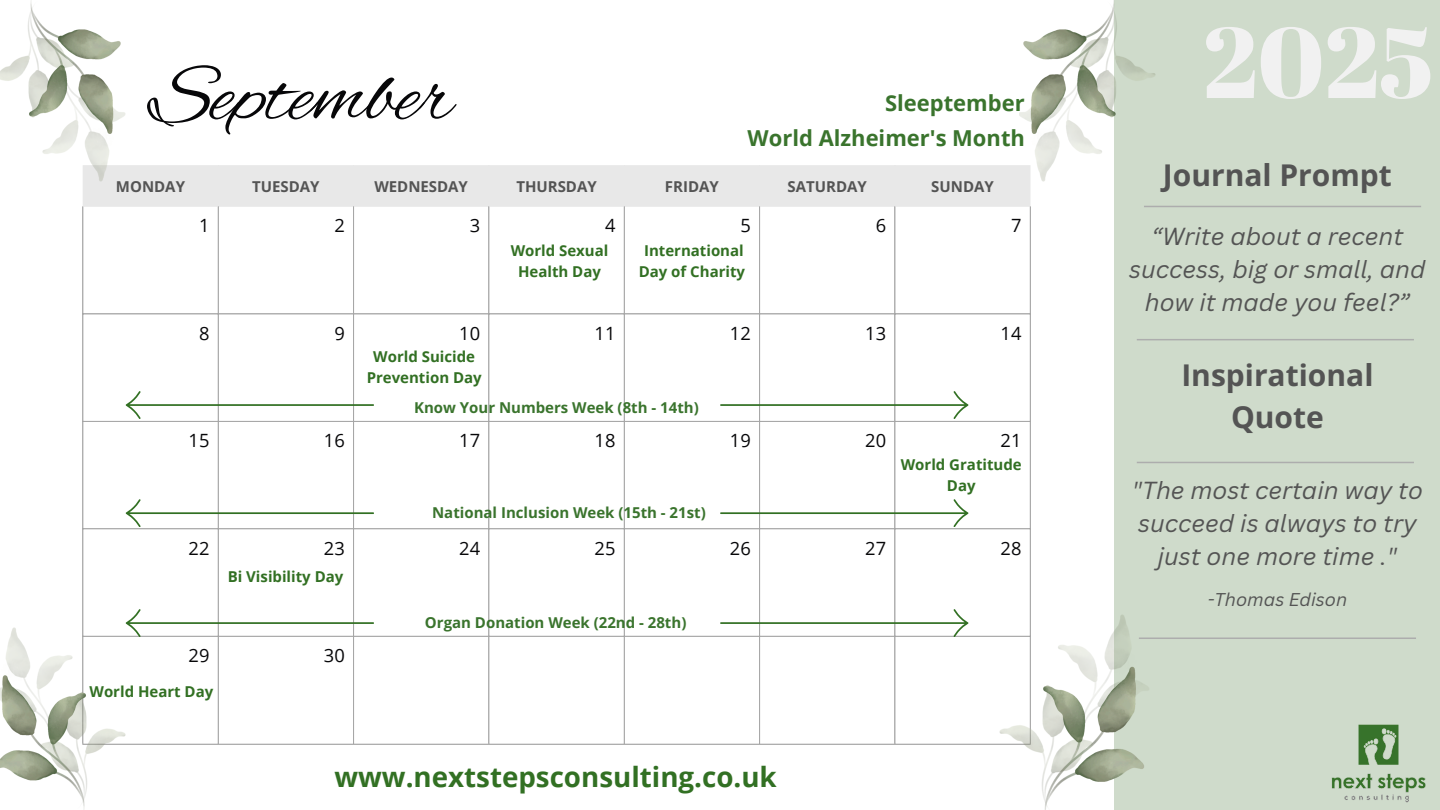
<style>
.page{position:relative;width:1440px;height:810px;background:#fff}
.page>*{position:absolute;margin:0;border:0;box-sizing:border-box;transform-origin:0 0}
.t1{font:100px "Abril Fatface";color:#f1f1f1}
.t2{font:85px "Alex Brush";color:#070709}
.t3{font:700 30px/42px "Open Sans";color:#545454;text-align:center}
.t4{font:700 27.7px "Open Sans";color:#327023}
.t5{font:italic 24px/33px "Canva Sans";color:#545454;text-align:center}
.t6{font:700 22px "Open Sans";color:#3a742d}
.t7{font:18.3px "Open Sans";color:#070709}
.t8{font:italic 18px "Canva Sans";color:#545454}
.t9{font:700 15px/21px "Open Sans";color:#327023;text-align:center}
.t10{font:700 15px "Open Sans";color:#3a742d}
.t11{font:700 15px "Open Sans";color:#545454}
</style>
<div class="page">
<div style="left:1115px;top:0;width:325px;height:810px;background:#cfdbcb"></div>
<img style="left:1331px;top:724px;width:95px;height:79px">
<div style="left:83px;top:165px;width:947px;height:42px;background:#e8e8e8"></div>
<hr style="left:82px;top:207px;width:1px;height:537px;background:#a6a6a6">
<hr style="left:218px;top:207px;width:1px;height:537px;background:#a6a6a6">
<hr style="left:353px;top:207px;width:1px;height:537px;background:#a6a6a6">
<hr style="left:489px;top:207px;width:1px;height:537px;background:#a6a6a6">
<hr style="left:624px;top:207px;width:1px;height:537px;background:#a6a6a6">
<hr style="left:759px;top:207px;width:1px;height:537px;background:#a6a6a6">
<hr style="left:895px;top:207px;width:1px;height:537px;background:#a6a6a6">
<hr style="left:1030px;top:207px;width:1px;height:537px;background:#a6a6a6">
<hr style="left:82px;top:314px;width:949px;height:1px;background:#a6a6a6">
<hr style="left:82px;top:421px;width:949px;height:1px;background:#a6a6a6">
<hr style="left:82px;top:528px;width:949px;height:1px;background:#a6a6a6">
<hr style="left:82px;top:636px;width:949px;height:1px;background:#a6a6a6">
<hr style="left:82px;top:744px;width:949px;height:1px;background:#a6a6a6">
<hr style="left:1137px;top:339px;width:277px;height:1px;background:#adadad">
<hr style="left:1144px;top:206px;width:277px;height:1px;background:#adadad">
<hr style="left:1137px;top:462px;width:277px;height:1px;background:#adadad">
<hr style="left:1139px;top:638px;width:277px;height:1px;background:#adadad">
<img style="left:999px;top:614px;width:150px;height:196px">
<img style="left:0;top:628px;width:126px;height:182px">
<img style="left:0;top:0;width:126px;height:182px">
<img style="left:1019px;top:0;width:136px;height:182px">
<svg style="left:720px;top:609px;width:248px;height:28px"></svg>
<svg style="left:126px;top:609px;width:248px;height:28px"></svg>
<svg style="left:720px;top:499px;width:248px;height:28px"></svg>
<svg style="left:126px;top:499px;width:248px;height:28px"></svg>
<svg style="left:720px;top:391px;width:248px;height:28px"></svg>
<svg style="left:126px;top:391px;width:248px;height:28px"></svg>
<p class="t2" style="left:149px;top:48px;width:306px">September</p>
<p class="t6" style="left:885px;top:87px;width:141px">Sleeptember</p>
<p class="t6" style="left:748px;top:122px;width:279px">World Alzheimer's Month</p>
<p class="t11" style="left:116px;top:176px;width:71px">MONDAY</p>
<p class="t11" style="left:252px;top:176px;width:69px">TUESDAY</p>
<h1 class="t11" style="left:374px;top:176px;width:95px">WEDNESDAY</h1>
<h3 class="t11" style="left:516px;top:176px;width:82px">THURSDAY</h3>
<p class="t11" style="left:665px;top:176px;width:55px">FRIDAY</p>
<h5 class="t11" style="left:788px;top:176px;width:81px">SATURDAY</h5>
<p class="t11" style="left:931px;top:176px;width:64px">SUNDAY</p>
<h3 class="t7" style="left:199px;top:213px;width:12px">1</h3>
<p class="t7" style="left:334px;top:213px;width:12px">2</p>
<h5 class="t7" style="left:470px;top:213px;width:12px">3</h5>
<h6 class="t7" style="left:605px;top:213px;width:12px">4</h6>
<p class="t7" style="left:740px;top:213px;width:12px">5</p>
<p class="t7" style="left:876px;top:213px;width:12px">6</p>
<h2 class="t7" style="left:1011px;top:213px;width:12px">7</h2>
<p class="t9" style="left:511px;top:239px;width:99px">World Sexual<br>Health Day</p>
<p class="t9" style="left:639px;top:239px;width:108px">International<br>Day of Charity</p>
<h4 class="t7" style="left:199px;top:320px;width:12px">8</h4>
<h4 class="t7" style="left:334px;top:320px;width:12px">9</h4>
<p class="t7" style="left:459px;top:320px;width:22px">10</p>
<p class="t7" style="left:595px;top:320px;width:22px">11</p>
<p class="t7" style="left:730px;top:320px;width:22px">12</p>
<p class="t7" style="left:865px;top:320px;width:22px">13</p>
<p class="t7" style="left:1001px;top:320px;width:22px">14</p>
<p class="t9" style="left:367px;top:346px;width:117px">World Suicide<br>Prevention Day</p>
<p class="t10" style="left:414px;top:396px;width:286px">Know Your Numbers Week (8th - 14th)</p>
<p class="t7" style="left:189px;top:428px;width:22px">15</p>
<p class="t7" style="left:324px;top:428px;width:22px">16</p>
<p class="t7" style="left:459px;top:428px;width:22px">17</p>
<p class="t7" style="left:595px;top:428px;width:22px">18</p>
<p class="t7" style="left:730px;top:428px;width:22px">19</p>
<p class="t7" style="left:865px;top:428px;width:22px">20</p>
<p class="t7" style="left:1001px;top:428px;width:22px">21</p>
<p class="t10" style="left:432px;top:502px;width:275px">National Inclusion Week (15th - 21st)</p>
<p class="t9" style="left:901px;top:454px;width:123px">World Gratitude<br>Day</p>
<p class="t7" style="left:189px;top:535px;width:22px">22</p>
<p class="t7" style="left:324px;top:535px;width:22px">23</p>
<p class="t7" style="left:459px;top:535px;width:22px">24</p>
<p class="t7" style="left:595px;top:535px;width:22px">25</p>
<p class="t7" style="left:730px;top:535px;width:22px">26</p>
<p class="t7" style="left:865px;top:535px;width:22px">27</p>
<p class="t7" style="left:1001px;top:535px;width:22px">28</p>
<p class="t9" style="left:228px;top:565px;width:117px">Bi Visibility Day</p>
<p class="t7" style="left:189px;top:643px;width:22px">29</p>
<p class="t7" style="left:324px;top:643px;width:22px">30</p>
<p class="t9" style="left:90px;top:681px;width:125px">World Heart Day</p>
<p class="t10" style="left:425px;top:612px;width:263px">Organ Donation Week (22nd - 28th)</p>
<p class="t4" style="left:335px;top:757px;width:444px">www.nextstepsconsulting.co.uk</p>
<p class="t1" style="left:1203px;top:-8px;width:232px">2025</p>
<p class="t3" style="left:1163px;top:153px;width:230px">Journal Prompt</p>
<p class="t5" style="left:1129px;top:219px;width:298px">“Write about a recent success, big or small, and how it made you feel?”</p>
<p class="t3" style="left:1181px;top:354px;width:194px">Inspirational<br>Quote</p>
<p class="t5" style="left:1132px;top:473px;width:293px">"The most certain way to succeed is always to try just one more time ."</p>
<p class="t8" style="left:1208px;top:586px;width:141px">-Thomas Edison</p>
</div>
